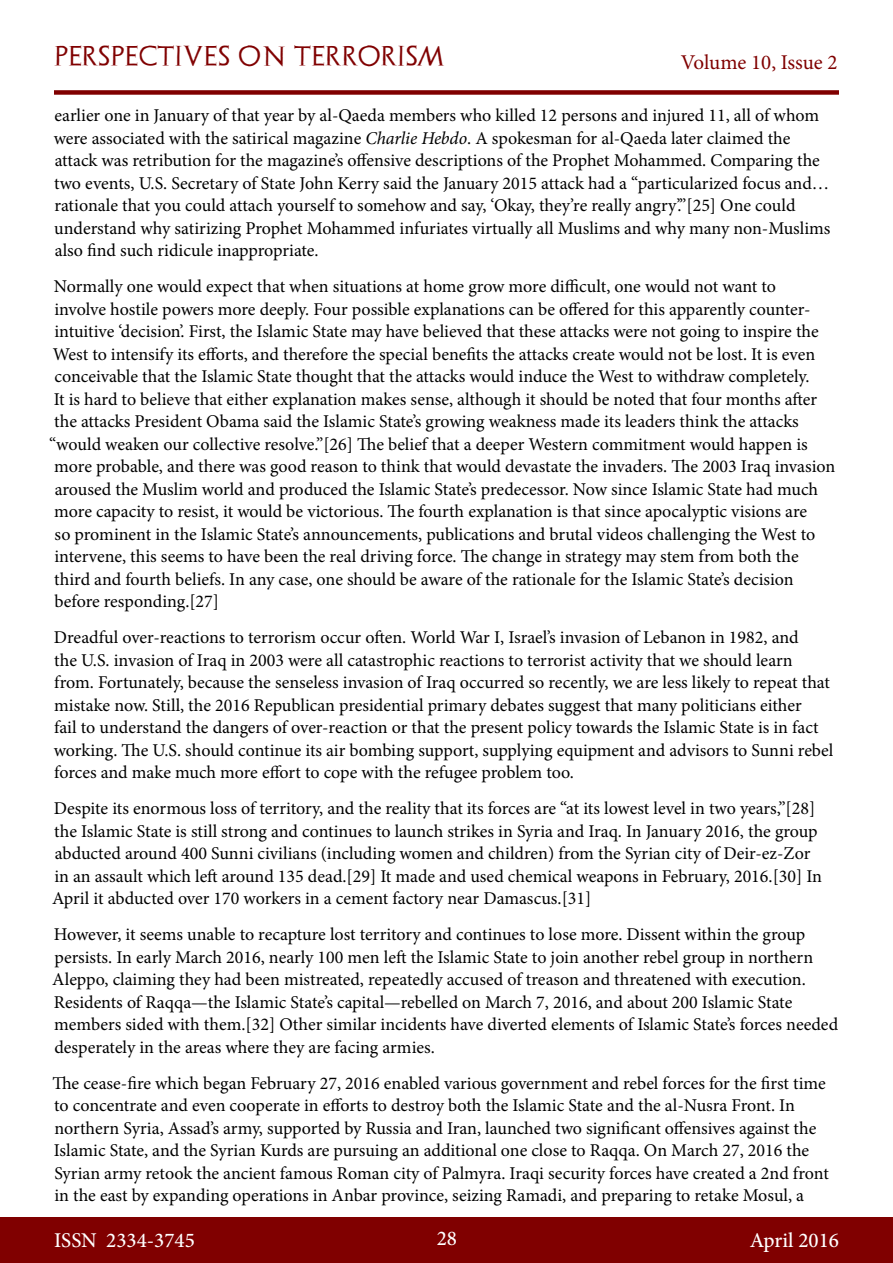
<style>
.page{position:relative;width:893px;height:1263px;background:#fff}
.page>*{position:absolute;margin:0;border:0;box-sizing:border-box;transform-origin:0 0}
.t1{font:500 21px "Minion Pro";color:#fff}
.t2{font:21px "Archeologicaps";letter-spacing:.045em;color:#800000}
.t3{font:21px "Minion Pro";letter-spacing:-.005em;color:#800000}
.t4{font:18px/22.5px "Minion Pro";letter-spacing:-.005em;color:#000}
.s1{font-style:italic}
</style>
<div class="page">
<div style="left:0;top:1217px;width:893px;height:46px;background:#800000"></div>
<div style="left:54px;top:90px;width:785px;height:5px;background:#800000"></div>
<p class="t2" style="left:54px;top:43px;width:392px">PERSPECTIVES ON TERRORISM</p>
<p class="t3" style="left:681px;top:48px;width:158px">Volume 10, Issue 2</p>
<p class="t4" style="left:54px;top:104px;width:778px">earlier one in January of that year by al-Qaeda members who killed 12 persons and injured 11, all of whom were associated with the satirical magazine <span class="s1">Charlie Hebdo</span>. A spokesman for al-Qaeda later claimed the attack was retribution for the magazine’s offensive descriptions of the Prophet Mohammed. Comparing the two events, U.S. Secretary of State John Kerry said the January 2015 attack had a “particularized focus and… rationale that you could attach yourself to somehow and say, ‘Okay, they’re really angry’.”[25] One could understand why satirizing Prophet Mohammed infuriates virtually all Muslims and why many non-Muslims also find such ridicule inappropriate.</p>
<p class="t4" style="left:49px;top:275px;width:788px">Normally one would expect that when situations at home grow more difficult, one would not want to<br>involve hostile powers more deeply. Four possible explanations can be offered for this apparently counter&shy;intuitive ‘decision’. First, the Islamic State may have believed that these attacks were not going to inspire the West to intensify its efforts, and therefore the special benefits the attacks create would not be lost. It is even conceivable that the Islamic State thought that the attacks would induce the West to withdraw completely.<br>It is hard to believe that either explanation makes sense, although it should be noted that four months after the attacks President Obama said the Islamic State’s growing weakness made its leaders think the attacks “would weaken our collective resolve.”[26] The belief that a deeper Western commitment would happen is more probable, and there was good reason to think that would devastate the invaders. The 2003 Iraq invasion aroused the Muslim world and produced the Islamic State’s predecessor. Now since Islamic State had much more capacity to resist, it would be victorious. The fourth explanation is that since apocalyptic visions are<br>so prominent in the Islamic State’s announcements, publications and brutal videos challenging the West to intervene, this seems to have been the real driving force. The change in strategy may stem from both the<br>third and fourth beliefs. In any case, one should be aware of the rationale for the Islamic State’s decision before responding.[27]</p>
<p class="t4" style="left:54px;top:626px;width:781px">Dreadful over-reactions to terrorism occur often. World War I, Israel’s invasion of Lebanon in 1982, and<br>the U.S. invasion of Iraq in 2003 were all catastrophic reactions to terrorist activity that we should learn from. Fortunately, because the senseless invasion of Iraq occurred so recently, we are less likely to repeat that mistake now. Still, the 2016 Republican presidential primary debates suggest that many politicians either<br>fail to understand the dangers of over-reaction or that the present policy towards the Islamic State is in fact working. The U.S. should continue its air bombing support, supplying equipment and advisors to Sunni rebel forces and make much more effort to cope with the refugee problem too.</p>
<p class="t4" style="left:52px;top:797px;width:771px">Despite its enormous loss of territory, and the reality that its forces are “at its lowest level in two years,”[28] the Islamic State is still strong and continues to launch strikes in Syria and Iraq. In January 2016, the group abducted around 400 Sunni civilians (including women and children) from the Syrian city of Deir-ez-Zor in an assault which left around 135 dead.[29] It made and used chemical weapons in February, 2016.[30] In April it abducted over 170 workers in a cement factory near Damascus.[31]</p>
<p class="t4" style="left:52px;top:923px;width:787px">However, it seems unable to recapture lost territory and continues to lose more. Dissent within the group persists. In early March 2016, nearly 100 men left the Islamic State to join another rebel group in northern Aleppo, claiming they had been mistreated, repeatedly accused of treason and threatened with execution.<br>Residents of Raqqa—the Islamic State’s capital—rebelled on March 7, 2016, and about 200 Islamic State members sided with them.[32] Other similar incidents have diverted elements of Islamic State’s forces needed desperately in the areas where they are facing armies.</p>
<p class="t4" style="left:52px;top:1072px;width:778px">The cease-fire which began February 27, 2016 enabled various government and rebel forces for the first time to concentrate and even cooperate in efforts to destroy both the Islamic State and the al-Nusra Front. In northern Syria, Assad’s army, supported by Russia and Iran, launched two significant offensives against the Islamic State, and the Syrian Kurds are pursuing an additional one close to Raqqa. On March 27, 2016 the Syrian army retook the ancient famous Roman city of Palmyra. Iraqi security forces have created a 2nd front in the east by expanding operations in Anbar province, seizing Ramadi, and preparing to retake Mosul, a</p>
<p class="t1" style="left:54px;top:1226px;width:142px">ISSN 2334-3745</p>
<p class="t1" style="left:437px;top:1224px;width:22px">28</p>
<p class="t1" style="left:750px;top:1226px;width:91px">April 2016</p>
</div>
